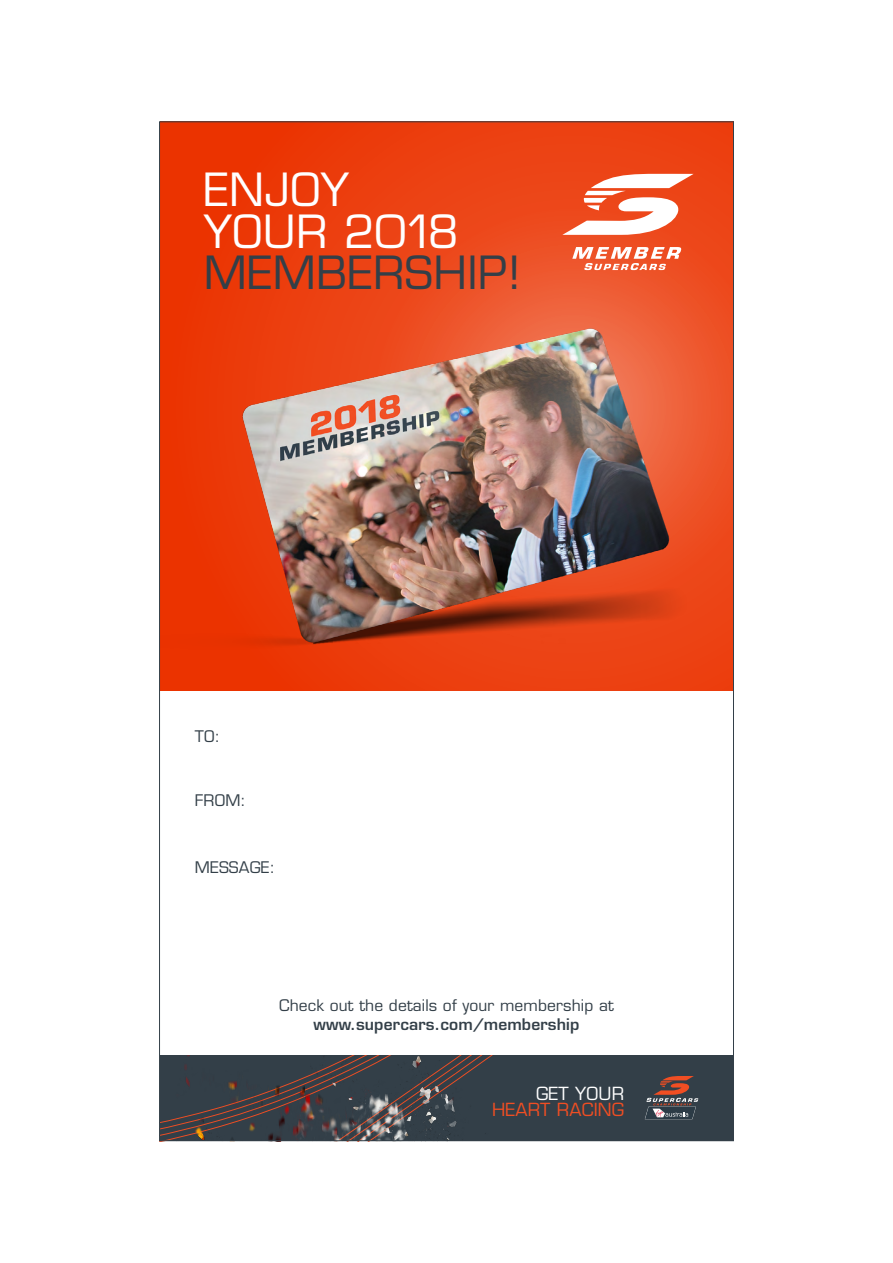
<style>
.page{position:relative;width:893px;height:1263px;background:#fff}
.page>*{position:absolute;margin:0;border:0;box-sizing:border-box;transform-origin:0 0}
.t1{font:44.7px/41.7px "Eurostile LT Std";letter-spacing:.01em;color:#fff}
.t2{font:44.7px "Eurostile LT Std";letter-spacing:.01em;color:#333f48}
.t3{font:17.7px "Eurostile LT Std";letter-spacing:.01em;color:#f04e23}
.t4{font:17.7px "Eurostile LT Std";letter-spacing:.01em;color:#fff}
.t5{font:15.6px "Eurostile LT Std";letter-spacing:.01em;color:#333f48}
.t6{font:600 15.6px "Eurostile LT Std";letter-spacing:.01em;color:#333f48}
</style>
<div class="page">
<img style="left:161px;top:123px;width:571px;height:568px">
<img style="left:161px;top:123px;width:172px;height:555px">
<svg style="left:562px;top:171px;width:132px;height:64px"></svg>
<svg style="left:572px;top:247px;width:110px;height:23px"></svg>
<img style="left:161px;top:1056px;width:571px;height:83px">
<svg style="left:645px;top:1075px;width:53px;height:44px;background:#625252"></svg>
<h1 class="t1" style="left:204px;top:169px;width:256px">ENJOY<br>YOUR 2018</h1>
<h1 class="t2" style="left:204px;top:246px;width:318px">MEMBERSHIP!</h1>
<p class="t5" style="left:195px;top:727px;width:27px">TO:</p>
<p class="t5" style="left:195px;top:791px;width:53px">FROM:</p>
<p class="t5" style="left:195px;top:858px;width:82px">MESSAGE:</p>
<p class="t5" style="left:279px;top:996px;width:336px">Check out the details of your membership at</p>
<p class="t6" style="left:314px;top:1014px;width:267px">www.supercars.com/membership</p>
<p class="t4" style="left:536px;top:1083px;width:90px">GET YOUR</p>
<p class="t3" style="left:492px;top:1098px;width:134px">HEART RACING</p>
</div>
